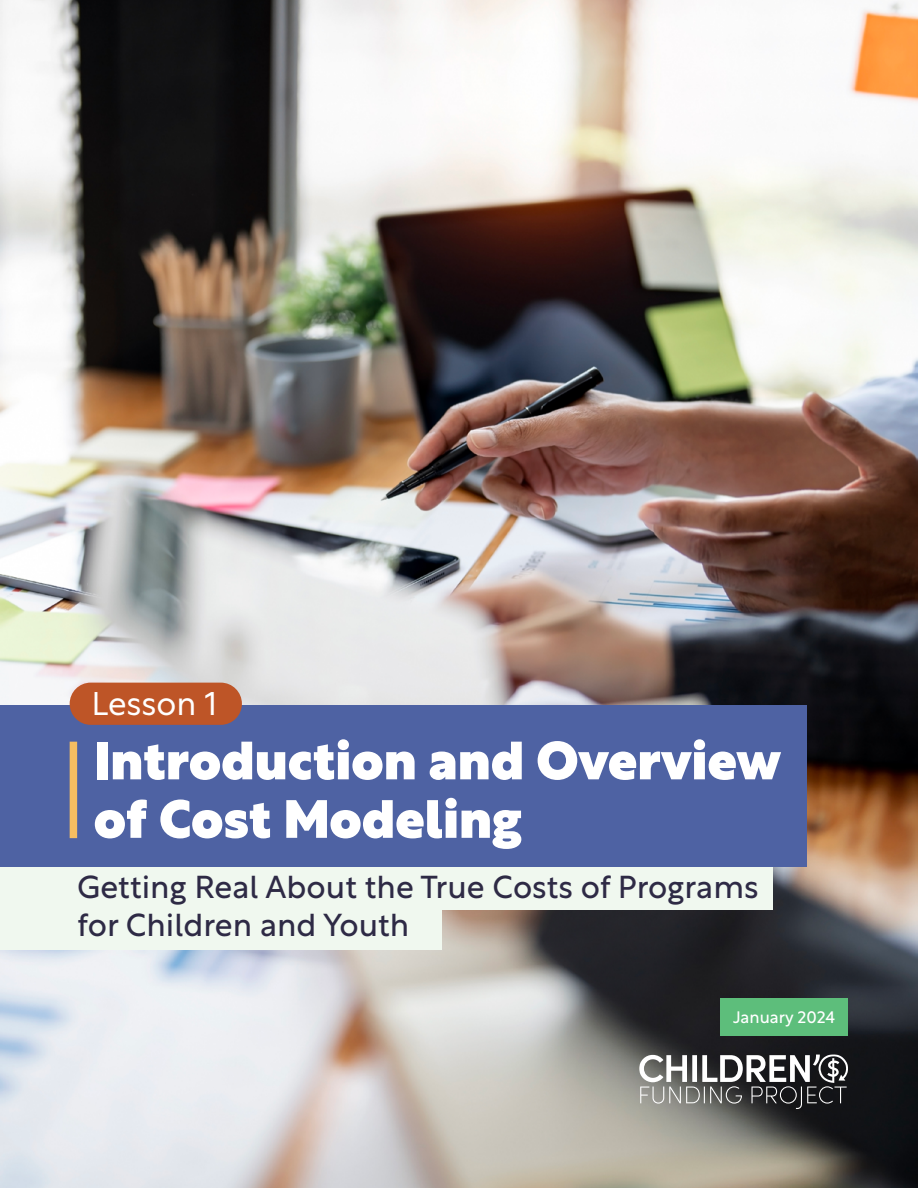
<style>
.page{position:relative;width:918px;height:1188px;background:#fff}
.page>*{position:absolute;margin:0;border:0;box-sizing:border-box;transform-origin:0 0}
.t1{font:900 52.5px/58.5px "Rustica";color:#fff}
.t2{font:300 32.55px "Rustica";color:#fff}
.t3{font:31.5px/37.8px "Rustica";color:#2e2a45}
.t4{font:16.5px "Rustica";color:#fff}
</style>
<div class="page">
<img style="left:0;top:0;width:918px;height:1188px">
<svg style="left:639px;top:1054px;width:209px;height:55px"></svg>
<div style="left:0;top:705px;width:807px;height:162px;background:#4e62a3"></div>
<div style="left:0;top:867px;width:772px;height:42px;background:#f0f8ef"></div>
<div style="left:0;top:907px;width:442px;height:42px;background:#f0f8ef"></div>
<div style="left:720px;top:998px;width:128px;height:38px;background:#5dbe7b"></div>
<div style="left:70px;top:742px;width:7px;height:96px;background:#f6be61"></div>
<div style="left:70px;top:683px;width:172px;height:42px;background:#be5527;border-radius:21px"></div>
<p class="t2" style="left:92px;top:675px;width:127px">Lesson 1</p>
<h1 class="t1" style="left:94px;top:728px;width:689px">Introduction and Overview of Cost Modeling</h1>
<p class="t3" style="left:77px;top:865px;width:683px">Getting Real About the True Costs of Programs for Children and Youth</p>
<p class="t4" style="left:733px;top:1003px;width:104px">January 2024</p>
</div>
